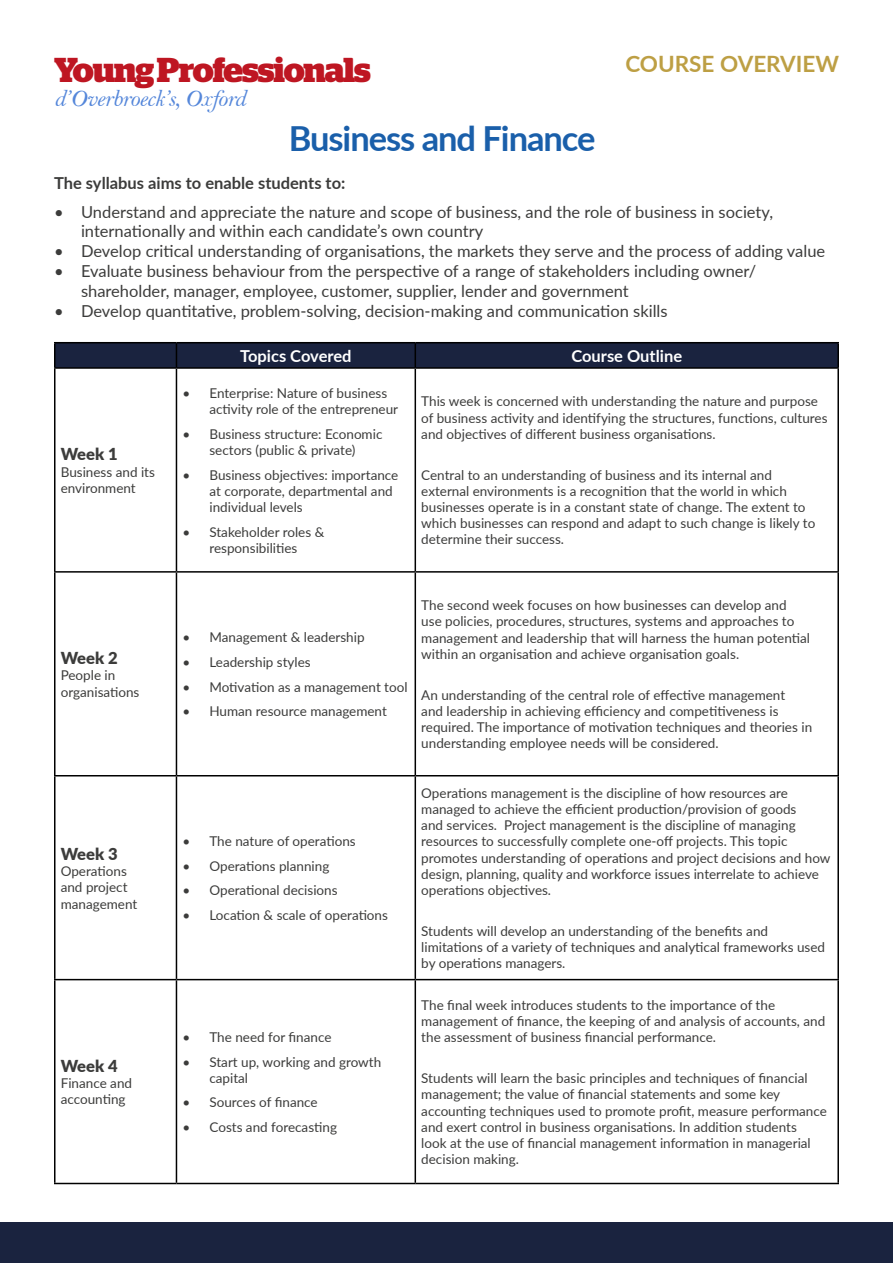
<style>
.page{position:relative;width:893px;height:1263px;background:#fff}
.page>*{position:absolute;margin:0;border:0;box-sizing:border-box;transform-origin:0 0}
.t1{font:700 34.5px "Lato";letter-spacing:-.03em;color:#1a5faa}
.t2{font:700 34.5px "Stag";letter-spacing:-.035em;color:#be1622}
.t3{font:24px "Bell MT Italic";letter-spacing:-.025em;color:#5587da}
.t4{font:700 22.5px "Lato";color:#bd9f44}
.t5{font:16.5px/19.8px "Lato";color:#3c3c3b}
.t6{font:700 16.5px "Lato";color:#3c3c3b}
.t7{font:700 16.5px "Lato";color:#fff}
.t8{font:900 16.5px "Lato";color:#3c3c3b}
.t9{font:13.5px/16.2px "Lato";color:#3c3c3b}
</style>
<div class="page">
<div style="left:0;top:1222px;width:893px;height:41px;background:#1a233f"></div>
<hr style="left:54px;top:342px;width:122px;height:1px;background:#000">
<hr style="left:54px;top:343px;width:2px;height:24px;background:#000">
<hr style="left:176px;top:342px;width:239px;height:1px;background:#000">
<hr style="left:415px;top:342px;width:424px;height:1px;background:#000">
<div style="left:55px;top:343px;width:782px;height:24px;background:#1a233f"></div>
<hr style="left:837px;top:343px;width:2px;height:24px;background:#000">
<hr style="left:54px;top:367px;width:122px;height:2px;background:#000">
<hr style="left:54px;top:369px;width:2px;height:202px;background:#000">
<hr style="left:176px;top:367px;width:239px;height:2px;background:#000">
<hr style="left:176px;top:369px;width:1px;height:202px;background:#000">
<hr style="left:415px;top:367px;width:424px;height:2px;background:#000">
<hr style="left:415px;top:369px;width:1px;height:202px;background:#000">
<hr style="left:837px;top:369px;width:2px;height:202px;background:#000">
<hr style="left:54px;top:571px;width:122px;height:2px;background:#000">
<hr style="left:54px;top:573px;width:2px;height:202px;background:#000">
<hr style="left:176px;top:571px;width:239px;height:2px;background:#000">
<hr style="left:176px;top:573px;width:1px;height:202px;background:#000">
<hr style="left:415px;top:571px;width:424px;height:2px;background:#000">
<hr style="left:415px;top:573px;width:1px;height:202px;background:#000">
<hr style="left:837px;top:573px;width:2px;height:202px;background:#000">
<hr style="left:54px;top:775px;width:122px;height:1px;background:#000">
<hr style="left:54px;top:776px;width:2px;height:203px;background:#000">
<hr style="left:176px;top:775px;width:239px;height:1px;background:#000">
<hr style="left:176px;top:776px;width:1px;height:203px;background:#000">
<hr style="left:415px;top:775px;width:424px;height:1px;background:#000">
<hr style="left:415px;top:776px;width:1px;height:203px;background:#000">
<hr style="left:837px;top:776px;width:2px;height:203px;background:#000">
<hr style="left:54px;top:979px;width:122px;height:1px;background:#000">
<hr style="left:54px;top:980px;width:2px;height:203px;background:#000">
<hr style="left:176px;top:979px;width:239px;height:1px;background:#000">
<hr style="left:176px;top:980px;width:1px;height:203px;background:#000">
<hr style="left:415px;top:979px;width:424px;height:1px;background:#000">
<hr style="left:415px;top:980px;width:1px;height:203px;background:#000">
<hr style="left:837px;top:980px;width:2px;height:203px;background:#000">
<hr style="left:54px;top:1183px;width:122px;height:1px;background:#000">
<hr style="left:176px;top:1183px;width:239px;height:1px;background:#000">
<hr style="left:415px;top:1183px;width:424px;height:1px;background:#000">
<h1 class="t2" style="left:54px;top:49px;width:319px">Young Professionals</h1>
<h2 class="t3" style="left:54px;top:84px;width:193px">d’Overbroeck’s, Oxford</h2>
<h1 class="t1" style="left:289px;top:113px;width:308px">Business and Finance</h1>
<h3 class="t4" style="left:625px;top:47px;width:215px">COURSE OVERVIEW</h3>
<p class="t6" style="left:54px;top:171px;width:293px">The syllabus aims to enable students to:</p>
<p class="t5" style="left:81px;top:201px;width:694px;text-indent:-27px">• Understand and appreciate the nature and scope of business, and the role of business in society, internationally and within each candidate’s own country</p>
<p class="t5" style="left:54px;top:241px;width:773px">• Develop critical understanding of organisations, the markets they serve and the process of adding value</p>
<p class="t5" style="left:81px;top:260px;width:677px;text-indent:-27px">• Evaluate business behaviour from the perspective of a range of stakeholders including owner/ shareholder, manager, employee, customer, supplier, lender and government</p>
<p class="t5" style="left:54px;top:300px;width:615px">• Develop quantitative, problem-solving, decision-making and communication skills</p>
<p class="t7" style="left:240px;top:344px;width:113px">Topics Covered</p>
<p class="t7" style="left:571px;top:344px;width:112px">Course Outline</p>
<p class="t8" style="left:61px;top:442px;width:58px">Week 1</p>
<p class="t9" style="left:61px;top:463px;width:96px">Business and its environment</p>
<p class="t8" style="left:61px;top:646px;width:58px">Week 2</p>
<p class="t9" style="left:61px;top:667px;width:80px">People in organisations</p>
<p class="t8" style="left:61px;top:841px;width:58px">Week 3</p>
<p class="t9" style="left:61px;top:863px;width:78px">Operations and project management</p>
<p class="t8" style="left:61px;top:1053px;width:58px">Week 4</p>
<p class="t9" style="left:61px;top:1074px;width:73px">Finance and accounting</p>
<p class="t9" style="left:209px;top:384px;width:190px;text-indent:-27px">• Enterprise: Nature of business activity role of the entrepreneur</p>
<p class="t9" style="left:182px;top:425px;width:201px;text-align:center">• Business structure: Economic sectors (public &amp; private)</p>
<p class="t9" style="left:209px;top:466px;width:190px;text-indent:-27px">• Business objectives: importance at corporate, departmental and individual levels</p>
<p class="t9" style="left:182px;top:523px;width:143px;text-align:center">• Stakeholder roles &amp; responsibilities</p>
<p class="t9" style="left:421px;top:393px;width:408px">This week is concerned with understanding the nature and purpose of business activity and identifying the structures, functions, cultures and objectives of different business organisations.</p>
<p class="t9" style="left:421px;top:466px;width:396px">Central to an understanding of business and its internal and external environments is a recognition that the world in which businesses operate is in a constant state of change. The extent to which businesses can respond and adapt to such change is likely to determine their success.</p>
<p class="t9" style="left:182px;top:629px;width:184px">• Management &amp; leadership</p>
<p class="t9" style="left:182px;top:653px;width:130px">• Leadership styles</p>
<p class="t9" style="left:182px;top:678px;width:227px">• Motivation as a management tool</p>
<p class="t9" style="left:182px;top:703px;width:206px">• Human resource management</p>
<p class="t9" style="left:421px;top:597px;width:390px">The second week focuses on how businesses can develop and use policies, procedures, structures, systems and approaches to management and leadership that will harness the human potential within an organisation and achieve organisation goals.</p>
<p class="t9" style="left:421px;top:686px;width:392px">An understanding of the central role of effective management<br>and leadership in achieving efficiency and competitiveness is required. The importance of motivation techniques and theories in understanding employee needs will be considered.</p>
<p class="t9" style="left:182px;top:832px;width:175px">• The nature of operations</p>
<p class="t9" style="left:182px;top:857px;width:148px">• Operations planning</p>
<p class="t9" style="left:182px;top:882px;width:157px">• Operational decisions</p>
<p class="t9" style="left:182px;top:907px;width:207px">• Location &amp; scale of operations</p>
<p class="t9" style="left:182px;top:1028px;width:150px">• The need for finance</p>
<p class="t9" style="left:209px;top:1053px;width:173px;text-indent:-27px">• Start up, working and growth capital</p>
<p class="t9" style="left:182px;top:1094px;width:137px">• Sources of finance</p>
<p class="t9" style="left:182px;top:1118px;width:156px">• Costs and forecasting</p>
<p class="t9" style="left:421px;top:784px;width:411px">Operations management is the discipline of how resources are managed to achieve the efficient production/provision of goods<br>and services. Project management is the discipline of managing resources to successfully complete one-off projects. This topic promotes understanding of operations and project decisions and how design, planning, quality and workforce issues interrelate to achieve operations objectives.</p>
<p class="t9" style="left:421px;top:922px;width:405px">Students will develop an understanding of the benefits and limitations of a variety of techniques and analytical frameworks used by operations managers.</p>
<p class="t9" style="left:421px;top:996px;width:405px">The final week introduces students to the importance of the management of finance, the keeping of and analysis of accounts, and the assessment of business financial performance.</p>
<p class="t9" style="left:421px;top:1069px;width:407px">Students will learn the basic principles and techniques of financial management; the value of financial statements and some key accounting techniques used to promote profit, measure performance and exert control in business organisations. In addition students<br>look at the use of financial management information in managerial decision making.</p>
</div>
